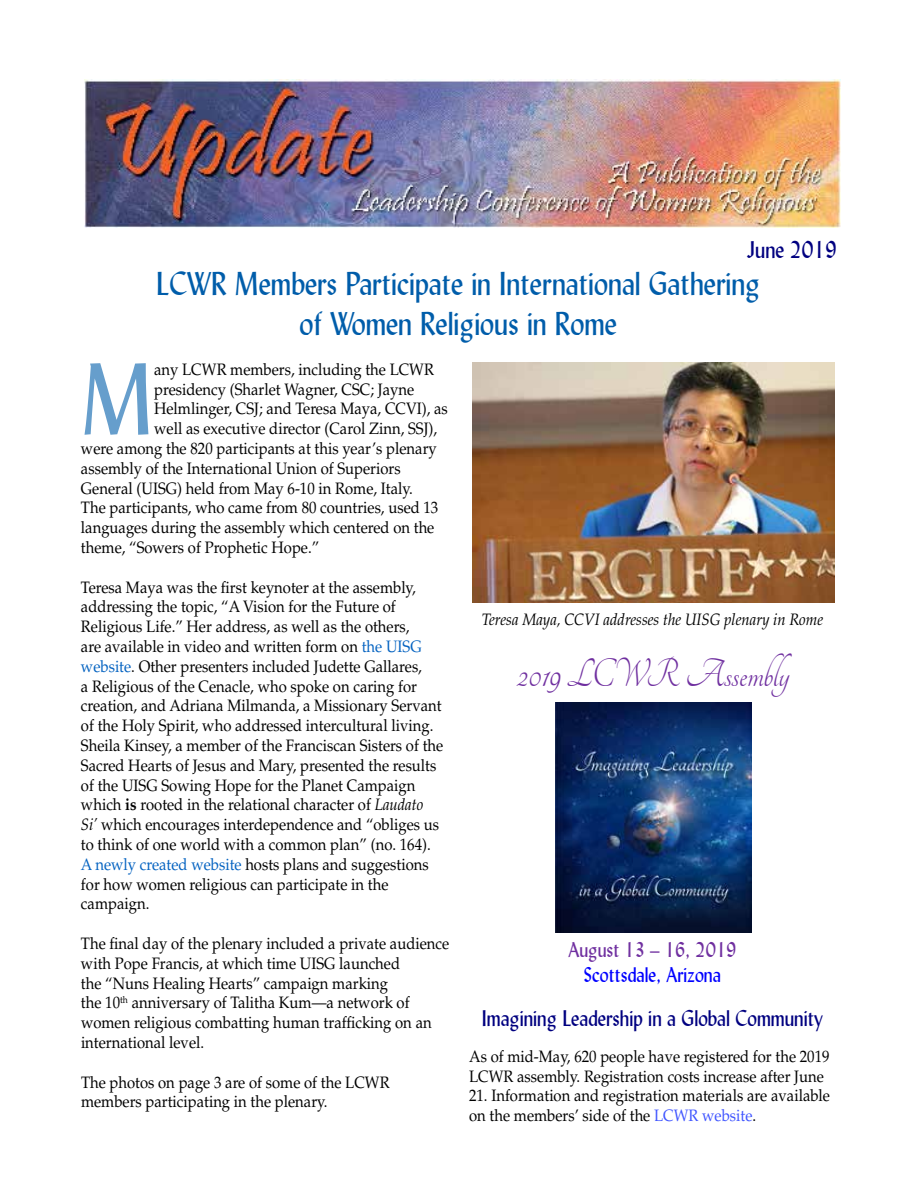
<style>
.page{position:relative;width:918px;height:1188px;background:#fff}
.page>*{position:absolute;margin:0;border:0;box-sizing:border-box;transform-origin:0 0}
.t1{font:100.35px "Lydian BT";color:#669ecc;scale:.9 1}
.t2{font:43.5px "Tangerine";color:#7030a0;scale:.9 1}
.t3{font:33px/39.6px "Lydian BT";color:#005daa;text-align:center;scale:.9 1}
.t4{font:24px "Lydian BT";color:#000080;scale:.9 1}
.t5{font:22.5px "Lydian BT";color:#000080;scale:.9 1}
.t6{font:21px "Lydian BT";color:#00f;scale:.9 1}
.t7{font:21px "Lydian BT";color:#7030a0;scale:.9 1}
.t8{font:16.5px/19.8px "Palatino LT Std";color:#000;scale:.9 1}
.t9{font:italic 16.5px "Palatino LT Std";color:#000;scale:.9 1}
.s1{color:#0563c1}
.s2{font-weight:700}
.s3{font-style:italic}
.s4{color:#4055ff}
</style>
<div class="page">
<img style="left:84px;top:80px;width:756px;height:147px">
<img style="left:555px;top:702px;width:196px;height:230px">
<img style="left:473px;top:363px;width:361px;height:240px">
<h3 class="t4" style="left:747px;top:235px;width:101px">June 2019</h3>
<h3 class="t3" style="left:156px;top:264px;width:672px">LCWR Members Participate in International Gathering of Women Religious in Rome</h3>
<h1 class="t1" style="left:81px;top:338px;width:83px">M</h1>
<p class="t8" style="left:154px;top:360px;width:312px">any LCWR members, including the LCWR</p>
<p class="t8" style="left:154px;top:379px;width:290px">presidency (Sharlet Wagner, CSC; Jayne</p>
<p class="t8" style="left:154px;top:399px;width:328px">Helmlinger, CSJ; and Teresa Maya, CCVI), as</p>
<p class="t8" style="left:154px;top:419px;width:316px">well as executive director (Carol Zinn, SSJ),</p>
<p class="t8" style="left:81px;top:439px;width:397px">were among the 820 participants at this year’s plenary</p>
<p class="t8" style="left:81px;top:459px;width:357px">assembly of the International Union of Superiors</p>
<p class="t8" style="left:81px;top:478px;width:370px">General (UISG) held from May 6-10 in Rome, Italy.</p>
<p class="t8" style="left:81px;top:498px;width:399px">The participants, who came from 80 countries, used 13</p>
<p class="t8" style="left:81px;top:518px;width:394px">languages during the assembly which centered on the</p>
<p class="t8" style="left:81px;top:538px;width:266px">theme, “Sowers of Prophetic Hope.”</p>
<p class="t8" style="left:81px;top:577px;width:404px">Teresa Maya was the first keynoter at the assembly, addressing the topic, “A Vision for the Future of Religious Life.” Her address, as well as the others,<br>are available in video and written form on <span class="s1">the UISG website</span>. Other presenters included Judette Gallares,<br>a Religious of the Cenacle, who spoke on caring for creation, and Adriana Milmanda, a Missionary Servant of the Holy Spirit, who addressed intercultural living.<br>Sheila Kinsey, a member of the Franciscan Sisters of the Sacred Hearts of Jesus and Mary, presented the results of the UISG Sowing Hope for the Planet Campaign which <span class="s2">is</span> rooted in the relational character of <span class="s3">Laudato Si’</span> which encourages interdependence and “obliges us to think of one world with a common plan” (no. 164).<br><span class="s1">A newly created website</span> hosts plans and suggestions for how women religious can participate in the campaign.</p>
<p class="t8" style="left:81px;top:934px;width:411px">The final day of the plenary included a private audience with Pope Francis, at which time UISG launched<br>the “Nuns Healing Hearts” campaign marking<br>the 10<sup>th</sup> anniversary of Talitha Kum—a network of women religious combatting human trafficking on an international level.</p>
<p class="t8" style="left:81px;top:1072px;width:344px">The photos on page 3 are of some of the LCWR members participating in the plenary.</p>
<p class="t9" style="left:482px;top:609px;width:381px">Teresa Maya, CCVI addresses the UISG plenary in Rome</p>
<h2 class="t2" style="left:517px;top:653px;width:304px">2019 LCWR Assembly</h2>
<p class="t7" style="left:568px;top:937px;width:188px">August 13 – 16, 2019</p>
<p class="t6" style="left:584px;top:962px;width:154px">Scottsdale, Arizona</p>
<h3 class="t5" style="left:482px;top:1005px;width:381px">Imagining Leadership in a Global Community</h3>
<p class="t8" style="left:469px;top:1047px;width:402px">As of mid-May, 620 people have registered for the 2019<br>LCWR assembly. Registration costs increase after June</p>
<p class="t8" style="left:469px;top:1086px;width:403px">21. Information and registration materials are available on the members’ side of the <span class="s4">LCWR website</span>.</p>
</div>
